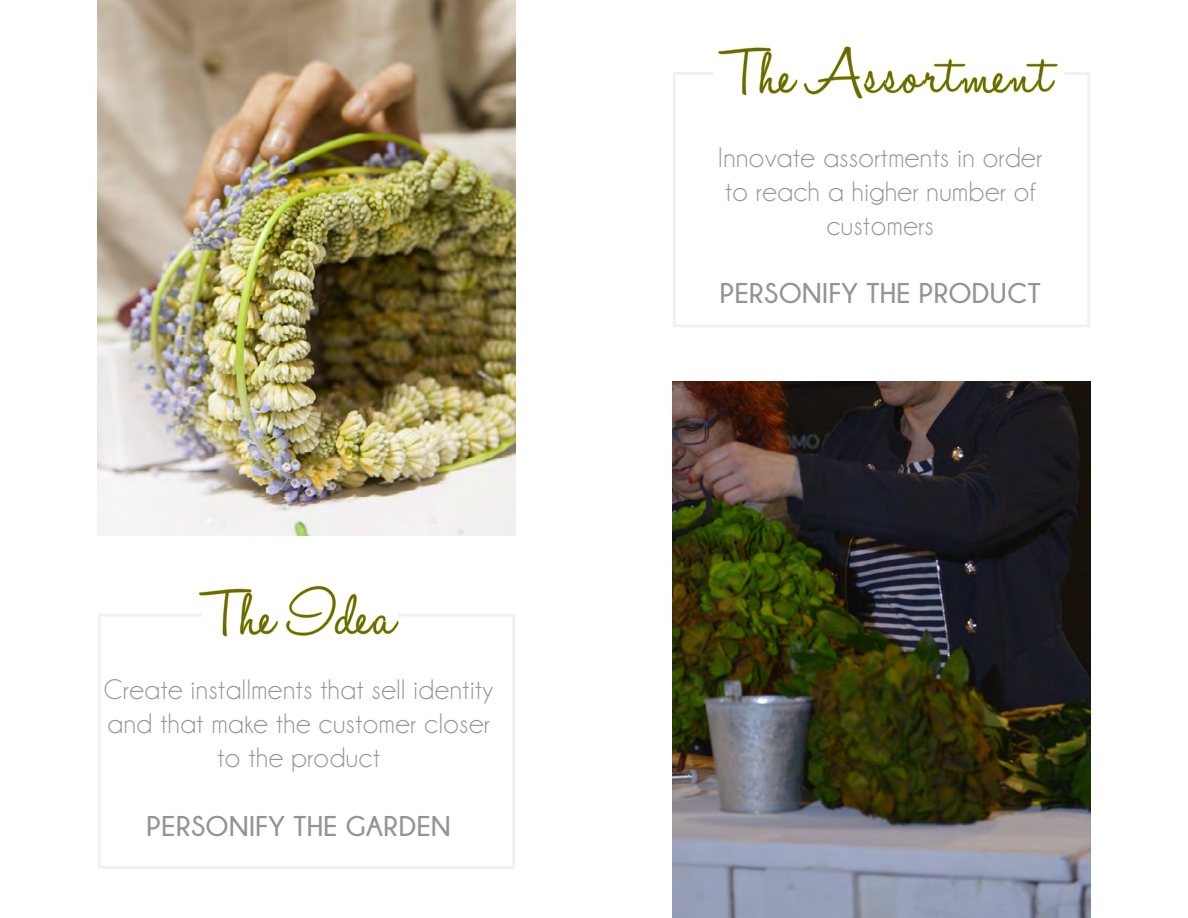
<style>
.page{position:relative;width:1188px;height:918px;background:#fff}
.page>*{position:absolute;margin:0;border:0;box-sizing:border-box;transform-origin:0 0}
.t1{font:75px "Halo Handletter";letter-spacing:.02em;color:#686712}
.t2{font:28.5px/34.2px "Champagne&Limousines";letter-spacing:.02em;color:#949395;text-align:center}
.t3{font:700 28.5px "Champagne&Limousines";letter-spacing:.02em;color:#949395}
</style>
<div class="page">
<img style="left:98px;top:0;width:417px;height:535px">
<img style="left:673px;top:381px;width:417px;height:536px">
<div style="left:98px;top:614px;width:417px;height:255px;border:3px solid #dbd9db"></div>
<div style="left:673px;top:72px;width:417px;height:255px;border:3px solid #dbd9db"></div>
<div style="left:202px;top:594px;width:196px;height:64px;background:#fff"></div>
<svg style="left:197px;top:588px;width:82px;height:49px"></svg>
<svg style="left:285px;top:585px;width:115px;height:51px"></svg>
<div style="left:713px;top:52px;width:351px;height:67px;background:#fff"></div>
<svg style="left:718px;top:46px;width:340px;height:53px"></svg>
<h1 class="t1" style="left:205px;top:574px;width:192px">The Idea</h1>
<p class="t2" style="left:104px;top:673px;width:391px">Create installments that sell identity and that make the customer closer to the product</p>
<p class="t3" style="left:147px;top:810px;width:306px">PERSONIFY THE GARDEN</p>
<h1 class="t1" style="left:725px;top:33px;width:329px">The Assortment</h1>
<p class="t2" style="left:718px;top:140px;width:325px">Innovate assortments in order to reach a higher number of customers</p>
<p class="t3" style="left:720px;top:278px;width:322px">PERSONIFY THE PRODUCT</p>
</div>
